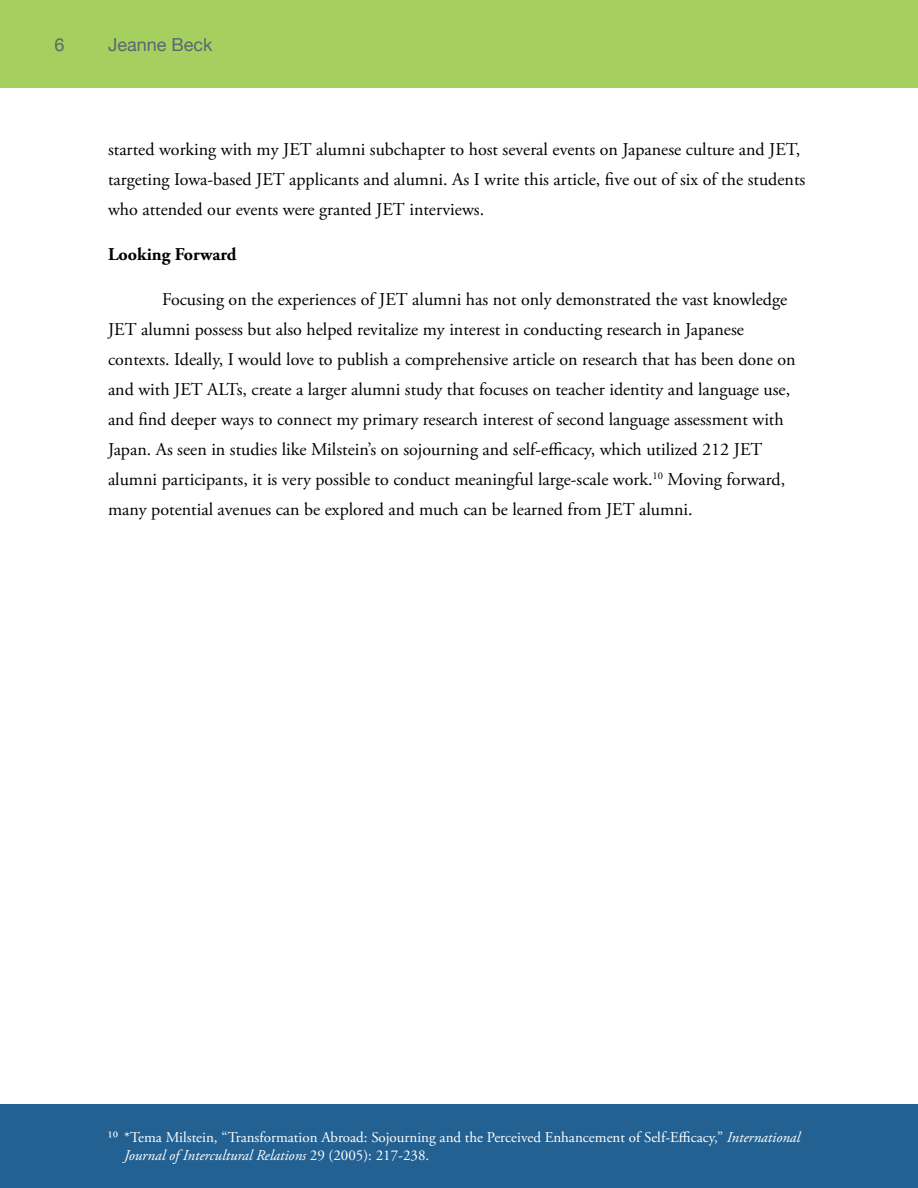
<style>
.page{position:relative;width:918px;height:1188px;background:#fff}
.page>*{position:absolute;margin:0;border:0;box-sizing:border-box;transform-origin:0 0}
.t1{font:18px/30px "Adobe Garamond Pro";color:#000}
.t2{font:700 18px "Adobe Garamond Pro";color:#000}
.t3{font:18px "Helvetica Neue";color:#5b6770}
.t4{font:15px/18px "Adobe Garamond Pro";color:#fff}
.s1{font-style:italic}
</style>
<div class="page">
<div style="left:0;top:0;width:918px;height:88px;background:#a5d05f"></div>
<div style="left:0;top:1104px;width:918px;height:84px;background:#236192"></div>
<p class="t3" style="left:54px;top:34px;width:12px">6</p>
<p class="t3" style="left:108px;top:34px;width:106px">Jeanne Beck</p>
<p class="t1" style="left:108px;top:136px;width:699px">started working with my JET alumni subchapter to host several events on Japanese culture and JET, targeting Iowa-based JET applicants and alumni. As I write this article, five out of six of the students who attended our events were granted JET interviews.</p>
<p class="t2" style="left:108px;top:247px;width:130px">Looking Forward</p>
<p class="t1" style="left:108px;top:286px;width:689px;text-indent:54px">Focusing on the experiences of JET alumni has not only demonstrated the vast knowledge JET alumni possess but also helped revitalize my interest in conducting research in Japanese contexts. Ideally, I would love to publish a comprehensive article on research that has been done on and with JET ALTs, create a larger alumni study that focuses on teacher identity and language use, and find deeper ways to connect my primary research interest of second language assessment with Japan. As seen in studies like Milstein’s on sojourning and self-efficacy, which utilized 212 JET alumni participants, it is very possible to conduct meaningful large-scale work.<sup>10</sup> Moving forward, many potential avenues can be explored and much can be learned from JET alumni.</p>
<p class="t4" style="left:124px;top:1129px;width:678px;text-indent:-17px">10 *Tema Milstein, “Transformation Abroad: Sojourning and the Perceived Enhancement of Self-Efficacy,” <span class="s1">International<br>Journal of Intercultural Relations</span> 29 (2005): 217-238.</p>
</div>
